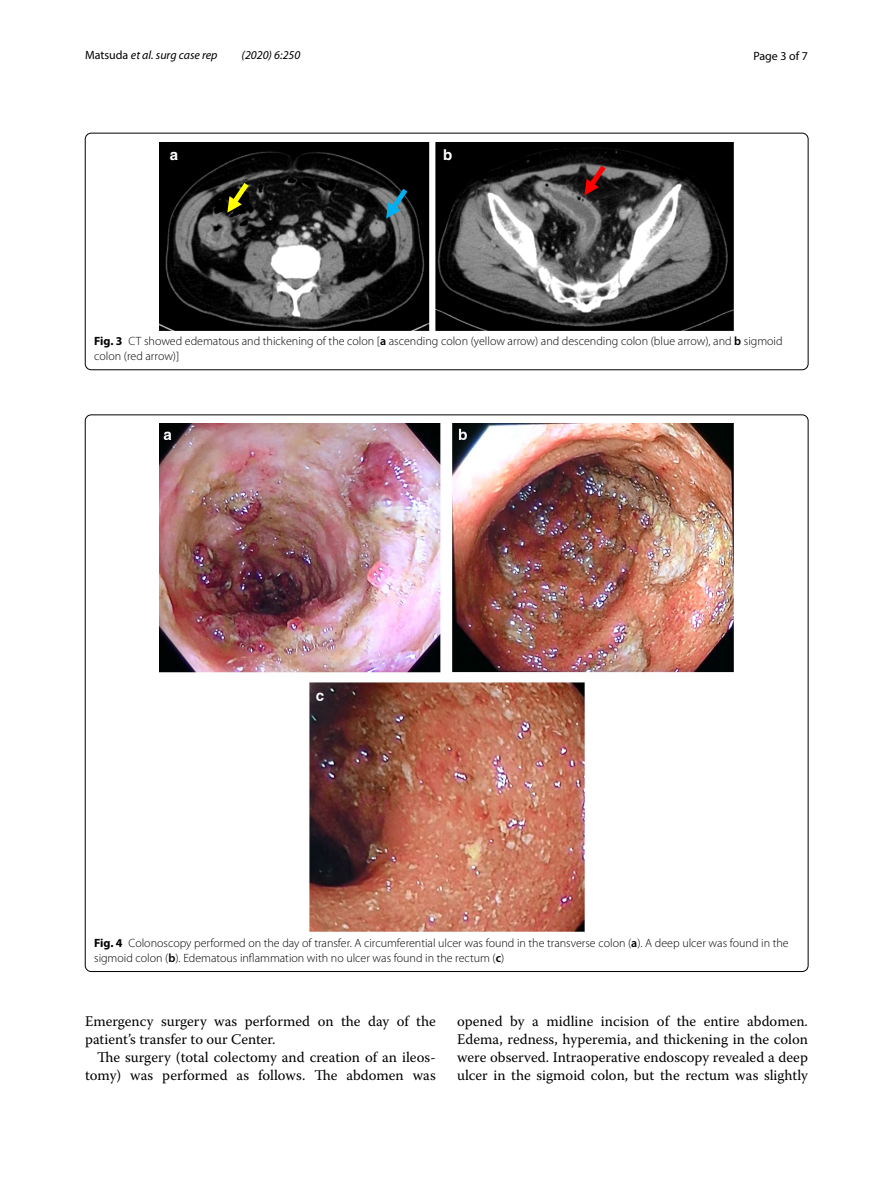
<style>
.page{position:relative;width:893px;height:1187px;background:#fff}
.page>*{position:absolute;margin:0;border:0;box-sizing:border-box;transform-origin:0 0}
.t1{font:700 15px "Helvetica";color:#fff}
.t2{font:14.7px/18px "Warnock Pro";color:#000}
.t3{font:300 12px/15px "Myriad Pro";color:#000}
.t4{font:italic 12px "Myriad Pro";color:#000}
.t5{font:12px "Myriad Pro";color:#000}
.s1{font-style:normal}
.s2{font-weight:700}
.s3{font-weight:600}
</style>
<div class="page">
<img style="left:160px;top:142px;width:574px;height:188px">
<svg style="left:227px;top:177px;width:26px;height:36px"></svg>
<svg style="left:386px;top:183px;width:26px;height:35px"></svg>
<svg style="left:584px;top:160px;width:26px;height:35px"></svg>
<div style="left:85px;top:133px;width:723px;height:237px;border:1px solid #000;border-radius:6px"></div>
<img style="left:160px;top:424px;width:574px;height:507px">
<p class="t4" style="left:85px;top:48px;width:134px"><span class="s1">Matsuda</span> et al. surg case rep</p>
<p class="t4" style="left:242px;top:48px;width:60px">(2020) 6:250</p>
<p class="t5" style="left:753px;top:48px;width:56px">Page 3 of 7</p>
<p class="t1" style="left:170px;top:146px;width:10px">a</p>
<p class="t1" style="left:443px;top:146px;width:11px">b</p>
<p class="t3" style="left:94px;top:334px;width:690px"><span class="s2">Fig. 3</span> CT showed edematous and thickening of the colon [<span class="s3">a</span> ascending colon (yellow arrow) and descending colon (blue arrow), and <span class="s3">b</span> sigmoid colon (red arrow)]</p>
<p class="t3" style="left:94px;top:935px;width:696px"><span class="s2">Fig. 4</span> Colonoscopy performed on the day of transfer. A circumferential ulcer was found in the transverse colon (<span class="s3">a</span>). A deep ulcer was found in the sigmoid colon (<span class="s3">b</span>). Edematous inflammation with no ulcer was found in the rectum (<span class="s3">c</span>)</p>
<p class="t2" style="left:85px;top:1011px;width:352px">Emergency surgery was performed on the day of the patient’s transfer to our Center.</p>
<p class="t2" style="left:85px;top:1047px;width:352px;text-align:right">The surgery (total colectomy and creation of an ileos&shy;tomy) was performed as follows. The abdomen was</p>
<p class="t2" style="left:457px;top:1011px;width:352px;text-align:justify">opened by a midline incision of the entire abdomen.<br>Edema, redness, hyperemia, and thickening in the colon were observed. Intraoperative endoscopy revealed a deep ulcer in the sigmoid colon, but the rectum was slightly</p>
</div>
